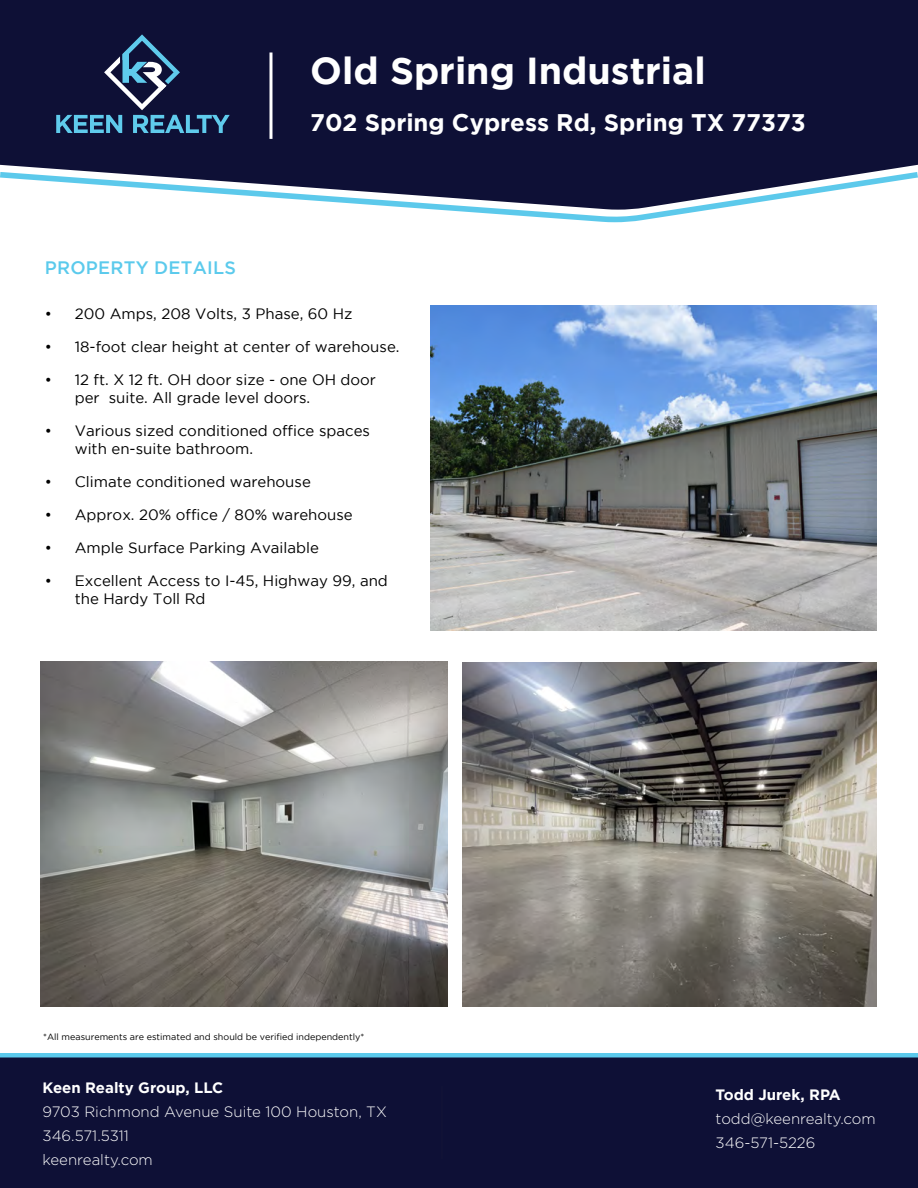
<style>
.page{position:relative;width:918px;height:1188px;background:#fff}
.page>*{position:absolute;margin:0;border:0;box-sizing:border-box;transform-origin:0 0}
.t1{font:700 37.5px "Gotham";color:#fff}
.t2{font:700 24px "Gotham";color:#fff}
.t3{font:500 18px "Gotham";letter-spacing:.015em;color:#5bcaec}
.t4{font:15px/18px "Gotham";color:#000}
.t5{font:300 15px/24px "Gotham";color:#fff}
.t6{font:700 15px "Gotham";color:#fff}
.t7{font:9px "Gotham";color:#000}
.s1{font-style:inherit}
</style>
<div class="page">
<svg style="left:443px;top:210px;width:264px;height:12px"></svg>
<svg style="left:0;top:0;width:918px;height:210px;background:#262a4d"></svg>
<hr style="left:269px;top:52px;width:3px;height:87px;background:#fff">
<div style="left:0;top:1057px;width:918px;height:131px;background:#0e1036"></div>
<hr style="left:441px;top:1086px;width:2px;height:73px;background:#121337">
<div style="left:0;top:1053px;width:918px;height:5px;background:#5bcaec"></div>
<svg style="left:56px;top:34px;width:174px;height:99px;background:#223256"></svg>
<img style="left:430px;top:306px;width:447px;height:324px">
<img style="left:463px;top:662px;width:414px;height:344px">
<img style="left:40px;top:661px;width:407px;height:345px">
<h1 class="t1" style="left:310px;top:50px;width:397px"><span class="s1">Old Spring</span> Industrial</h1>
<h2 class="t2" style="left:310px;top:109px;width:497px">702 Spring Cypress Rd, Spring TX 77373</h2>
<p class="t3" style="left:45px;top:258px;width:193px">PROPERTY DETAILS</p>
<p class="t4" style="left:45px;top:304px;width:309px">• 200 Amps, 208 Volts, 3 Phase, 60 Hz</p>
<p class="t4" style="left:45px;top:337px;width:356px">• 18-foot clear height at center of warehouse.</p>
<p class="t4" style="left:75px;top:370px;width:303px;text-indent:-30px">• 12 ft. X 12 ft. OH door size - one OH door per suite. All grade level doors.</p>
<p class="t4" style="left:75px;top:421px;width:297px;text-indent:-30px">• Various sized conditioned office spaces with en-suite bathroom.</p>
<p class="t4" style="left:45px;top:472px;width:268px">• Climate conditioned warehouse</p>
<p class="t4" style="left:45px;top:505px;width:310px">• Approx. 20% office / 80% warehouse</p>
<p class="t4" style="left:45px;top:538px;width:276px">• Ample Surface Parking Available</p>
<p class="t4" style="left:75px;top:571px;width:315px;text-indent:-30px">• Excellent Access to I-45, Highway 99, and the Hardy Toll Rd</p>
<p class="t7" style="left:43px;top:1032px;width:323px">*All measurements are estimated and should be verified independently*</p>
<p class="t6" style="left:43px;top:1079px;width:182px">Keen Realty Group, LLC</p>
<p class="t5" style="left:43px;top:1099px;width:346px">9703 Richmond Avenue Suite 100 Houston, TX<br>346.571.5311<br>keenrealty.com</p>
<p class="t6" style="left:716px;top:1086px;width:127px">Todd Jurek, RPA</p>
<p class="t5" style="left:716px;top:1107px;width:162px">todd@keenrealty.com<br>346-571-5226</p>
</div>
